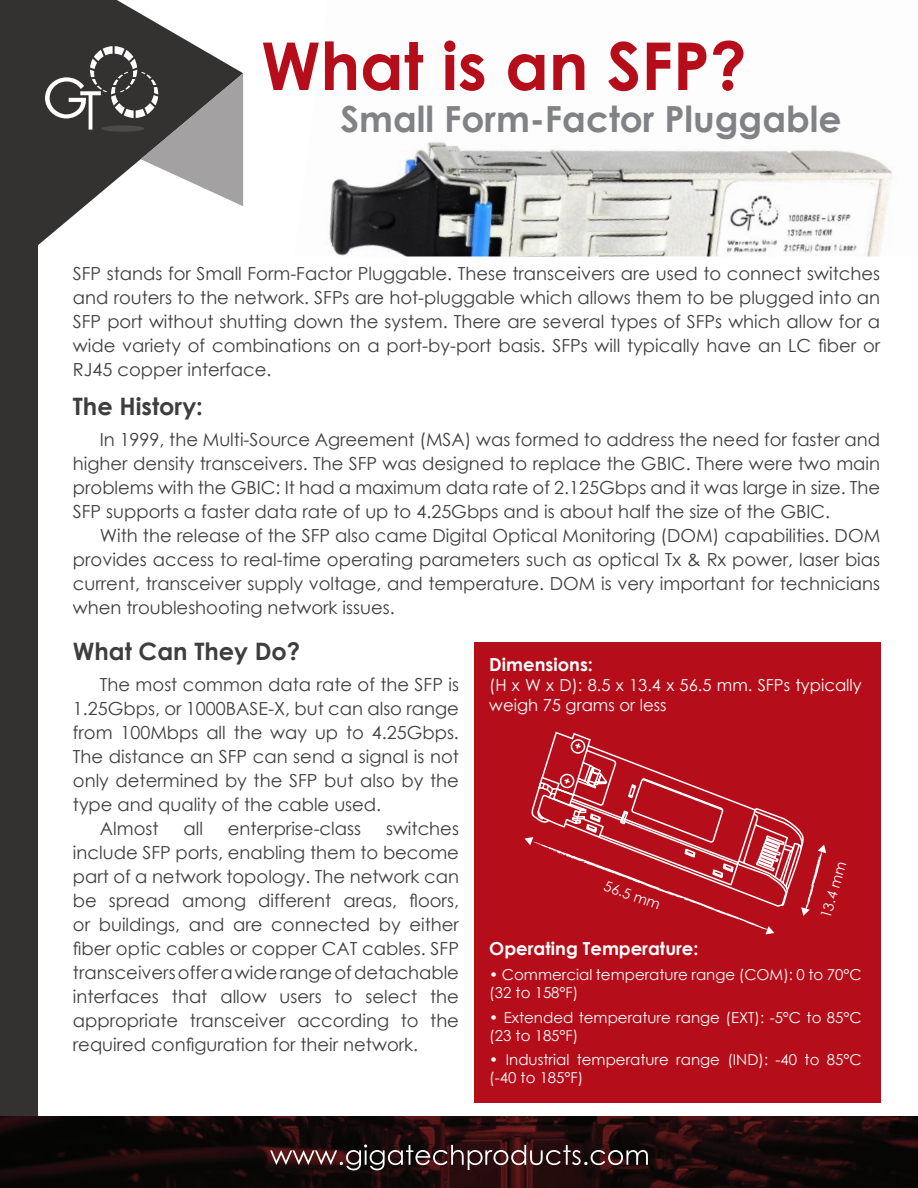
<style>
.page{position:relative;width:918px;height:1188px;background:#fff}
.page>*{position:absolute;margin:0;border:0;box-sizing:border-box;transform-origin:0 0}
.t1{font:700 66px "Century Gothic";color:#b50e1a}
.t2{font:700 36px "Century Gothic";color:#808285}
.t3{font:700 24px "Century Gothic";color:#3e3e3f}
.t4{font:18px/24px "Century Gothic";color:#3e3e3f;text-align:justify}
.t5{font:700 18px "Century Gothic";color:#fff}
.t6{font:16.5px/19.8px "Century Gothic";color:#fff}
.t7{font:15px/18px "Century Gothic";color:#fff}
.t8{font:14.4px "Century Gothic";color:#fff}
.t9{font:14.25px "Century Gothic";color:#fff}
.s1{font-size:14.25px}
</style>
<div class="page">
<img style="left:0;top:1116px;width:918px;height:72px">
<svg style="left:270px;top:1145px;width:378px;height:25px;background:#4e3838"></svg>
<img style="left:329px;top:142px;width:563px;height:114px">
<div style="left:0;top:0;width:38px;height:1116px;background:#343231"></div>
<svg style="left:38px;top:0;width:158px;height:245px;fill:#343231"></svg>
<svg style="left:45px;top:46px;width:198px;height:160px"></svg>
<div style="left:101px;top:125px;width:44px;height:7px;background:#4b4b4b;border-radius:50%"></div>
<div style="left:474px;top:642px;width:406px;height:460px;background:#b50e1a"></div>
<svg style="left:525px;top:731px;width:301px;height:203px"></svg>
<h1 class="t1" style="left:261px;top:16px;width:487px">What is an SFP?</h1>
<h2 class="t2" style="left:341px;top:92px;width:503px">Small Form-Factor Pluggable</h2>
<p class="t4" style="left:73px;top:261px;width:809px">SFP stands for Small Form-Factor Pluggable. These transceivers are used to connect switches and routers to the network. SFPs are hot-pluggable which allows them to be plugged into an SFP port without shutting down the system. There are several types of SFPs which allow for a wide variety of combinations on a port-by-port basis. SFPs will typically have an LC fiber or RJ45 copper interface.</p>
<h3 class="t3" style="left:73px;top:388px;width:132px">The History:</h3>
<p class="t4" style="left:73px;top:427px;width:809px;text-indent:27px">In 1999, the Multi-Source Agreement (MSA) was formed to address the need for faster and higher density transceivers. The SFP was designed to replace the GBIC. There were two main problems with the GBIC: It had a maximum data rate of 2.125Gbps and it was large in size. The SFP supports a faster data rate of up to 4.25Gbps and is about half the size of the GBIC.</p>
<p class="t4" style="left:73px;top:523px;width:809px;text-indent:27px">With the release of the SFP also came Digital Optical Monitoring (DOM) capabilities. DOM provides access to real-time operating parameters such as optical Tx &amp; Rx power, laser bias current, transceiver supply voltage, and temperature. DOM is very important for technicians when troubleshooting network issues.</p>
<h3 class="t3" style="left:73px;top:633px;width:229px">What Can They Do?</h3>
<p class="t4" style="left:100px;top:672px;width:361px">The most common data rate of the SFP is</p>
<p class="t4" style="left:73px;top:696px;width:388px">1.25Gbps, or 1000BASE-X, but can also range</p>
<p class="t4" style="left:73px;top:720px;width:388px">from 100Mbps all the way up to 4.25Gbps.</p>
<p class="t4" style="left:73px;top:744px;width:388px">The distance an SFP can send a signal is not</p>
<p class="t4" style="left:73px;top:768px;width:388px">only determined by the SFP but also by the</p>
<p class="t4" style="left:73px;top:792px;width:310px">type and quality of the cable used.</p>
<p class="t4" style="left:100px;top:816px;width:60px">Almost</p>
<p class="t4" style="left:183px;top:816px;width:21px">all</p>
<p class="t4" style="left:228px;top:816px;width:135px">enterprise-class</p>
<p class="t5" style="left:489px;top:651px;width:105px">Dimensions:</p>
<p class="t6" style="left:489px;top:675px;width:374px">(H x W x D): 8.5 x 13.4 x 56.5 mm. SFPs typically weigh 75 grams or less</p>
<p class="t4" style="left:73px;top:816px;width:388px;text-indent:313px">switches include SFP ports, enabling them to become part of a network topology. The network can be spread among different areas, floors, or buildings, and are connected by either fiber optic cables or copper CAT cables. SFP transceivers offer a wide range of detachable interfaces that allow users to select the appropriate transceiver according to the required configuration for their network.</p>
<p class="t8" style="left:816px;top:915px;width:60px;rotate:-74deg">13.4 <span class="s1">mm</span></p>
<p class="t9" style="left:608px;top:876px;width:60px;rotate:19deg">56.5 mm</p>
<p class="t5" style="left:489px;top:935px;width:211px">Operating Temperature:</p>
<p class="t7" style="left:489px;top:965px;width:374px">• Commercial temperature range (COM): 0 to 70°C (32 to 158°F)</p>
<p class="t7" style="left:489px;top:1008px;width:374px">• Extended temperature range (EXT): -5°C to 85°C (23 to 185°F)</p>
<p class="t7" style="left:489px;top:1051px;width:374px">• Industrial temperature range (IND): -40 to 85°C (-40 to 185°F)</p>
</div>
